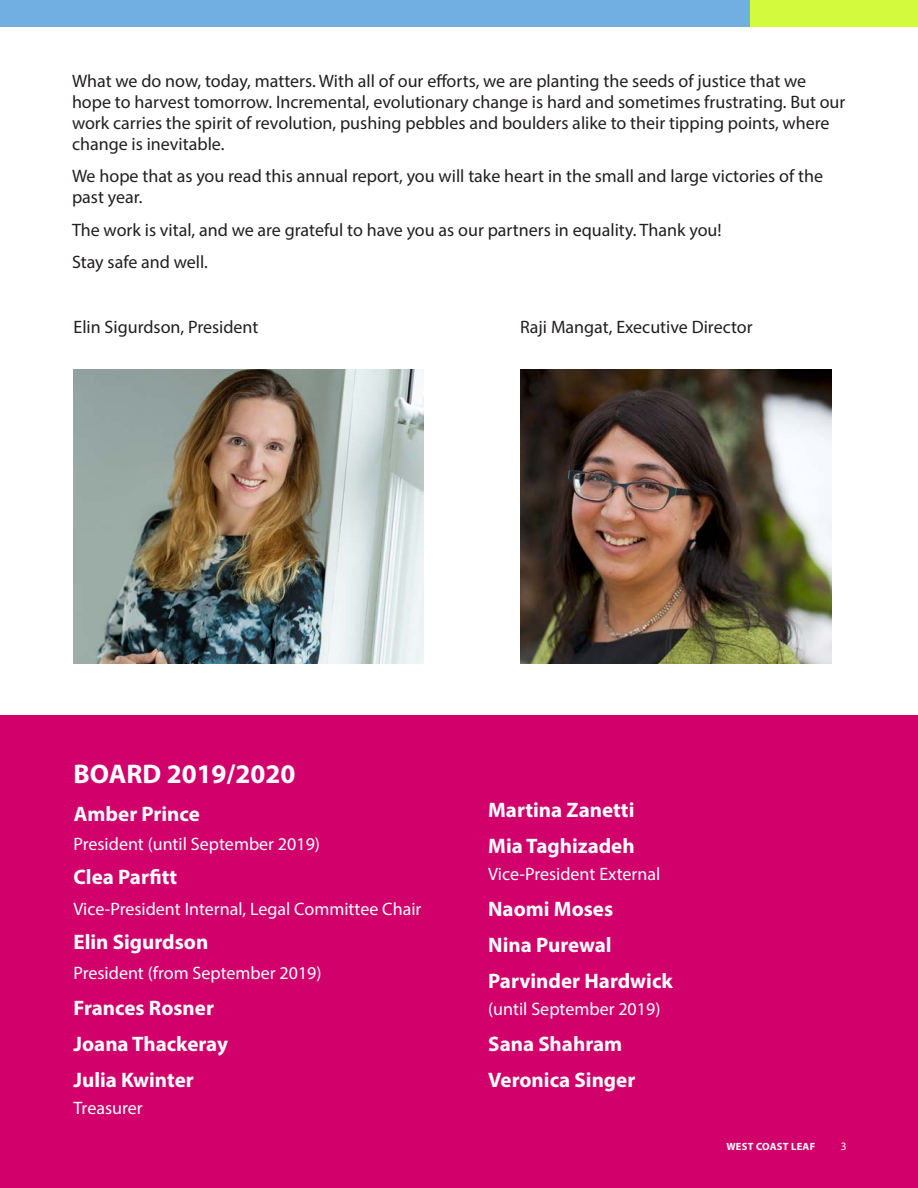
<style>
.page{position:relative;width:918px;height:1188px;background:#fff}
.page>*{position:absolute;margin:0;border:0;box-sizing:border-box;transform-origin:0 0}
.t1{font:700 27px "Myriad Pro";color:#fff}
.body_text{font:700 21px "Myriad Pro";color:#fff}
.head_2{font:700 21px "Myriad Pro";color:#fff}
.body_text-2{font:18px/21px "Myriad Pro";color:#231f20}
.body_text-3{font:18px "Myriad Pro";color:#fff}
.folio{font:11.25px "Myriad Pro";color:#fff}
.folio-2{font:700 10.5px "Myriad Pro";letter-spacing:.02em;color:#fff}
</style>
<div class="page">
<div style="left:749px;top:0;width:169px;height:27px;background:#d4fa3e"></div>
<div style="left:0;top:0;width:749px;height:27px;background:#71afe2"></div>
<div style="left:0;top:716px;width:918px;height:472px;background:#d1006b"></div>
<img style="left:74px;top:370px;width:350px;height:293px">
<img style="left:520px;top:370px;width:311px;height:293px">
<p class="body_text-2" style="left:72px;top:70px;width:775px">What we do now, today, matters. With all of our efforts, we are planting the seeds of justice that we hope to harvest tomorrow. Incremental, evolutionary change is hard and sometimes frustrating. But our work carries the spirit of revolution, pushing pebbles and boulders alike to their tipping points, where change is inevitable.</p>
<p class="body_text-2" style="left:72px;top:166px;width:753px">We hope that as you read this annual report, you will take heart in the small and large victories of the past year.</p>
<p class="body_text-2" style="left:72px;top:219px;width:651px">The work is vital, and we are grateful to have you as our partners in equality. Thank you!</p>
<p class="body_text-2" style="left:72px;top:252px;width:138px">Stay safe and well.</p>
<p class="body_text-2" style="left:74px;top:316px;width:186px">Elin Sigurdson, President</p>
<p class="body_text-2" style="left:520px;top:316px;width:234px">Raji Mangat, Executive Director</p>
<p class="t1" style="left:74px;top:756px;width:224px">BOARD 2019/2020</p>
<p class="head_2" style="left:74px;top:800px;width:128px">Amber Prince</p>
<p class="body_text-3" style="left:74px;top:833px;width:248px">President (until September 2019)</p>
<p class="body_text" style="left:74px;top:863px;width:105px">Clea Parfitt</p>
<p class="body_text-3" style="left:74px;top:897px;width:349px">Vice-President Internal, Legal Committee Chair</p>
<p class="body_text" style="left:74px;top:928px;width:136px">Elin Sigurdson</p>
<p class="body_text-3" style="left:74px;top:962px;width:250px">President (from September 2019)</p>
<p class="body_text" style="left:74px;top:995px;width:142px">Frances Rosner</p>
<p class="body_text" style="left:74px;top:1031px;width:156px">Joana Thackeray</p>
<p class="body_text" style="left:74px;top:1067px;width:122px">Julia Kwinter</p>
<p class="body_text-3" style="left:74px;top:1097px;width:71px">Treasurer</p>
<p class="body_text" style="left:488px;top:796px;width:148px">Martina Zanetti</p>
<p class="body_text" style="left:488px;top:832px;width:148px">Mia Taghizadeh</p>
<p class="body_text-3" style="left:488px;top:863px;width:174px">Vice-President External</p>
<p class="body_text" style="left:488px;top:895px;width:127px">Naomi Moses</p>
<p class="body_text" style="left:488px;top:931px;width:125px">Nina Purewal</p>
<p class="body_text" style="left:488px;top:967px;width:186px">Parvinder Hardwick</p>
<p class="body_text-3" style="left:488px;top:998px;width:174px">(until September 2019)</p>
<p class="body_text" style="left:488px;top:1030px;width:136px">Sana Shahram</p>
<p class="body_text" style="left:488px;top:1066px;width:149px">Veronica Singer</p>
<p class="folio-2" style="left:726px;top:1139px;width:90px">WEST COAST LEAF</p>
<p class="folio" style="left:841px;top:1140px;width:7px">3</p>
</div>
